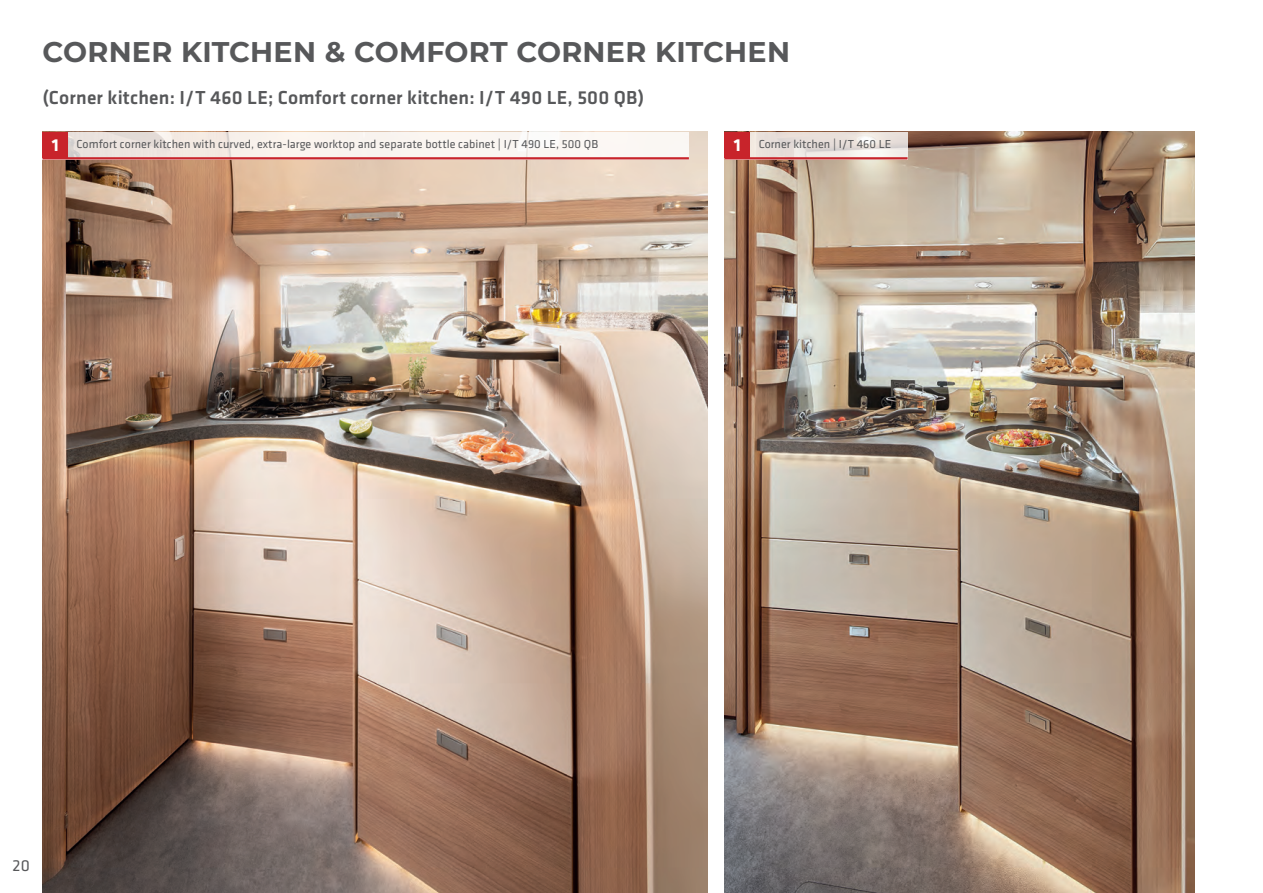
<style>
.page{position:relative;width:1263px;height:893px;background:#fff}
.page>*{position:absolute;margin:0;border:0;box-sizing:border-box;transform-origin:0 0}
.t1{font:700 28.5px "Montserrat";letter-spacing:.01em;color:#57585a}
.t2{font:500 19.5px "Klavika Basic";letter-spacing:.01em;color:#57585a}
.t3{font:700 18px "Klavika Basic";color:#fff}
.t4{font:16.5px "Klavika Basic";color:#57585a}
.t5{font:12px "Klavika Basic";letter-spacing:.005em;color:#57585a}
</style>
<div class="page">
<img style="left:43px;top:132px;width:665px;height:761px">
<img style="left:725px;top:132px;width:470px;height:761px">
<div style="left:43px;top:132px;width:646px;height:27px;background:linear-gradient(to right,#ede4dd,#fffdfa)"></div>
<hr style="left:43px;top:157px;width:646px;height:2px;background:#c8242b">
<div style="left:43px;top:132px;width:25px;height:25px;background:#c8242b"></div>
<svg style="left:750px;top:132px;width:157px;height:25px;background:#eae2de"></svg>
<hr style="left:725px;top:157px;width:182px;height:2px;background:#c8242b">
<div style="left:725px;top:132px;width:25px;height:25px;background:#c8242b"></div>
<h1 class="t1" style="left:43px;top:32px;width:749px">CORNER KITCHEN &amp; COMFORT CORNER KITCHEN</h1>
<h2 class="t2" style="left:43px;top:84px;width:603px">(Corner kitchen: I/T 460 LE; Comfort corner kitchen: I/T 490 LE, 500 QB)</h2>
<p class="t5" style="left:77px;top:136px;width:523px">Comfort corner kitchen with curved, extra-large worktop and separate bottle cabinet | I/T 490 LE, 500 QB</p>
<p class="t5" style="left:759px;top:136px;width:134px">Corner kitchen | I/T 460 LE</p>
<h3 class="t3" style="left:52px;top:132px;width:9px">1</h3>
<h3 class="t3" style="left:734px;top:132px;width:9px">1</h3>
<h3 class="t4" style="left:13px;top:855px;width:19px">20</h3>
</div>
